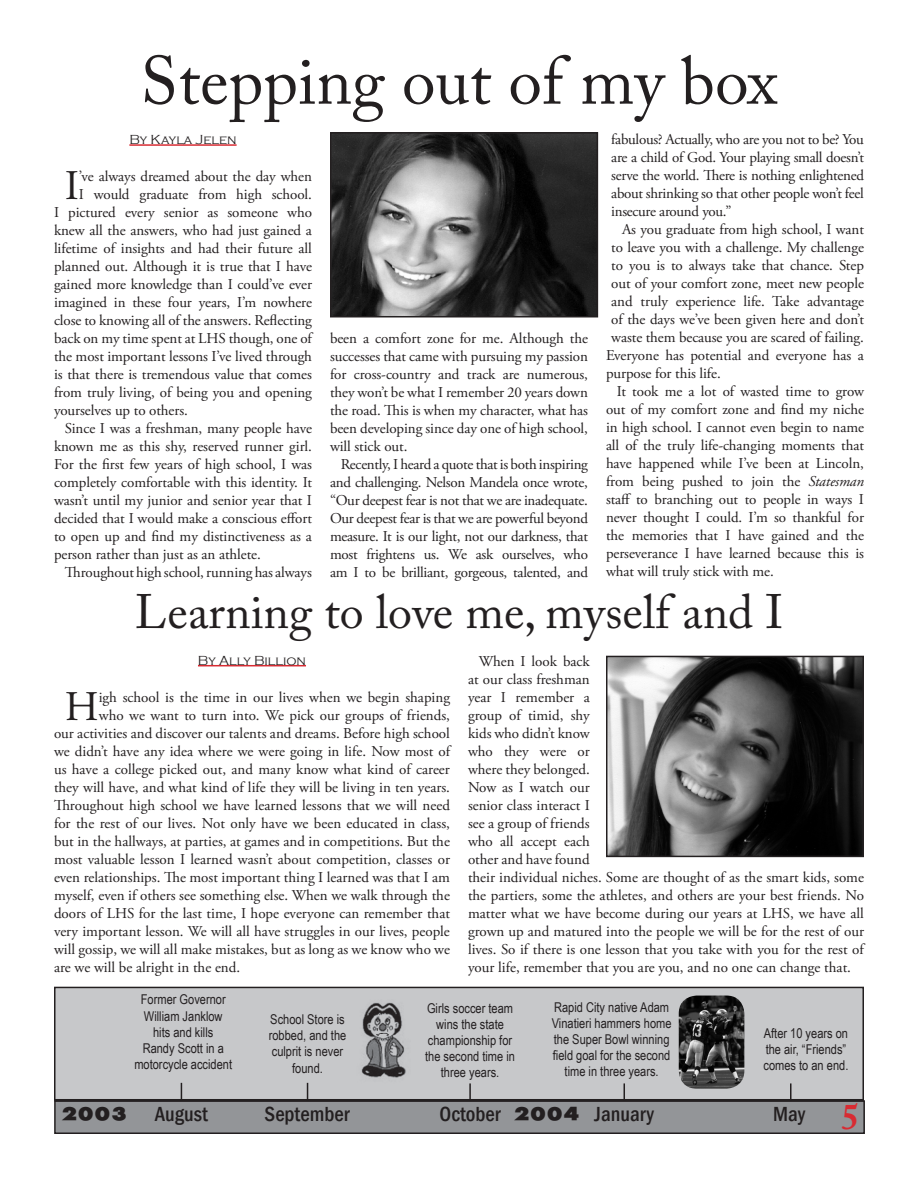
<style>
.page{position:relative;width:918px;height:1188px;background:#fff}
.page>*{position:absolute;margin:0;border:0;box-sizing:border-box;transform-origin:0 0}
.Headline__Vary_Size{font:67.5px "Adobe Caslon Pro";color:#231f20}
.Headline__Vary_Size-2{font:48px "Adobe Caslon Pro";color:#231f20}
.Body{font:42.15px "Adobe Garamond Pro";color:#231f20}
.Headline__Vary_Size-3{font:700 36px "Adobe Caslon Pro";color:#d82b32}
.t1{font:500 condensed 21px "Franklin Gothic";color:#231f20}
.t2{font:18px "Scream";color:#231f20}
.Body-2{font:15px/18px "Adobe Garamond Pro";color:#231f20;text-align:justify}
.t3{font:13.5px/16.2px "Arial Narrow";color:#231f20;text-align:center}
.Byline{font:300 13.5px "Copperplate Gothic";color:#231f20}
.s1{font-style:italic}
</style>
<div class="page">
<div style="left:55px;top:1101px;width:809px;height:32px;background:#939598"></div>
<div style="left:54px;top:1100px;width:811px;height:34px;border:2px solid #231f20"></div>
<hr style="left:54px;top:1100px;width:810px;height:2px;background:#231f20">
<div style="left:55px;top:987px;width:808px;height:113px;background:#c7c8ca"></div>
<div style="left:54px;top:987px;width:810px;height:113px;border:2px solid #231f20"></div>
<svg style="left:181px;top:1083px;width:1px;height:17px"></svg>
<svg style="left:307px;top:1083px;width:1px;height:17px"></svg>
<img style="left:361px;top:1002px;width:45px;height:76px">
<svg style="left:469px;top:1083px;width:2px;height:17px"></svg>
<svg style="left:624px;top:1083px;width:1px;height:17px"></svg>
<svg style="left:790px;top:1083px;width:2px;height:17px"></svg>
<img style="left:679px;top:996px;width:65px;height:93px;border-radius:18px">
<hr style="left:129px;top:144px;width:108px;height:2px;background:#d82b32">
<img style="left:333px;top:135px;width:262px;height:179px">
<div style="left:330px;top:132px;width:268px;height:185px;border:2px solid #231f20"></div>
<hr style="left:198px;top:665px;width:108px;height:1px;background:#d82b32">
<img style="left:609px;top:659px;width:252px;height:195px">
<div style="left:606px;top:656px;width:258px;height:201px;border:2px solid #231f20"></div>
<p class="Headline__Vary_Size" style="left:140px;top:41px;width:639px">Stepping out of my box</p>
<p class="Byline" style="left:129px;top:133px;width:109px">By Kayla Jelen</p>
<p class="Body" style="left:65px;top:160px;width:16px">I</p>
<p class="Body-2" style="left:79px;top:167px;width:235px">’ve always dreamed about the day when</p>
<p class="Body-2" style="left:79px;top:185px;width:235px">I would graduate from high school.</p>
<p class="Body-2" style="left:54px;top:203px;width:260px">I pictured every senior as someone who</p>
<p class="Body-2" style="left:54px;top:221px;width:259px">knew all the answers, who had just gained a</p>
<p class="Body-2" style="left:54px;top:239px;width:259px">lifetime of insights and had their future all</p>
<p class="Body-2" style="left:54px;top:257px;width:259px">planned out. Although it is true that I have</p>
<p class="Body-2" style="left:54px;top:275px;width:260px">gained more knowledge than I could’ve ever</p>
<p class="Body-2" style="left:54px;top:293px;width:260px">imagined in these four years, I’m nowhere</p>
<p class="Body-2" style="left:54px;top:311px;width:259px">close to knowing all of the answers. Reflecting</p>
<p class="Body-2" style="left:54px;top:329px;width:259px">back on my time spent at LHS though, one of</p>
<p class="Body-2" style="left:54px;top:347px;width:260px">the most important lessons I’ve lived through</p>
<p class="Body-2" style="left:54px;top:365px;width:259px">is that there is tremendous value that comes</p>
<p class="Body-2" style="left:54px;top:383px;width:259px">from truly living, of being you and opening</p>
<p class="Body-2" style="left:54px;top:401px;width:135px">yourselves up to others.</p>
<p class="Body-2" style="left:54px;top:419px;width:260px;text-indent:11px">Since I was a freshman, many people have known me as this shy, reserved runner girl.<br>For the first few years of high school, I was completely comfortable with this identity. It wasn’t until my junior and senior year that I decided that I would make a conscious effort to open up and find my distinctiveness as a person rather than just as an athlete.</p>
<p class="Body-2" style="left:65px;top:563px;width:249px">Throughout high school, running has always</p>
<p class="Body-2" style="left:330px;top:329px;width:260px">been a comfort zone for me. Although the successes that came with pursuing my passion for cross-country and track are numerous, they won’t be what I remember 20 years down the road. This is when my character, what has been developing since day one of high school, will stick out.</p>
<p class="Body-2" style="left:330px;top:455px;width:260px;text-indent:11px">Recently, I heard a quote that is both inspiring and challenging. Nelson Mandela once wrote, “Our deepest fear is not that we are inadequate.<br>Our deepest fear is that we are powerful beyond measure. It is our light, not our darkness, that most frightens us. We ask ourselves, who am I to be brilliant, gorgeous, talented, and</p>
<p class="Body-2" style="left:611px;top:130px;width:254px">fabulous? Actually, who are you not to be? You are a child of God. Your playing small doesn’t serve the world. There is nothing enlightened about shrinking so that other people won’t feel insecure around you.”</p>
<p class="Body-2" style="left:622px;top:220px;width:243px">As you graduate from high school, I want</p>
<p class="Body-2" style="left:611px;top:238px;width:254px">to leave you with a challenge. My challenge</p>
<p class="Body-2" style="left:611px;top:256px;width:254px">to you is to always take that chance. Step</p>
<p class="Body-2" style="left:611px;top:274px;width:254px">out of your comfort zone, meet new people</p>
<p class="Body-2" style="left:611px;top:292px;width:254px">and truly experience life. Take advantage</p>
<p class="Body-2" style="left:611px;top:310px;width:254px">of the days we’ve been given here and don’t</p>
<p class="Body-2" style="left:611px;top:328px;width:254px">waste them because you are scared of failing.</p>
<p class="Body-2" style="left:606px;top:346px;width:259px">Everyone has potential and everyone has a</p>
<p class="Body-2" style="left:606px;top:364px;width:116px">purpose for this life.</p>
<p class="Body-2" style="left:606px;top:382px;width:260px;text-indent:11px">It took me a lot of wasted time to grow out of my comfort zone and find my niche in high school. I cannot even begin to name all of the truly life-changing moments that have happened while I’ve been at Lincoln, from being pushed to join the <span class="s1">Statesman </span>staff to branching out to people in ways I never thought I could. I’m so thankful for the memories that I have gained and the perseverance I have learned because this is what will truly stick with me.</p>
<p class="Headline__Vary_Size-2" style="left:135px;top:583px;width:650px">Learning to love me, myself and I</p>
<p class="Byline" style="left:198px;top:653px;width:110px">By Ally Billion</p>
<p class="Body" style="left:65px;top:682px;width:35px">H</p>
<p class="Body-2" style="left:99px;top:689px;width:353px">igh school is the time in our lives when we begin shaping</p>
<p class="Body-2" style="left:99px;top:707px;width:353px">who we want to turn into. We pick our groups of friends,</p>
<p class="Body-2" style="left:54px;top:725px;width:397px">our activities and discover our talents and dreams. Before high school</p>
<p class="Body-2" style="left:54px;top:743px;width:398px">we didn’t have any idea where we were going in life. Now most of</p>
<p class="Body-2" style="left:54px;top:761px;width:397px">us have a college picked out, and many know what kind of career</p>
<p class="Body-2" style="left:54px;top:779px;width:397px">they will have, and what kind of life they will be living in ten years.</p>
<p class="Body-2" style="left:54px;top:797px;width:397px">Throughout high school we have learned lessons that we will need</p>
<p class="Body-2" style="left:54px;top:815px;width:397px">for the rest of our lives. Not only have we been educated in class,</p>
<p class="Body-2" style="left:54px;top:833px;width:397px">but in the hallways, at parties, at games and in competitions. But the</p>
<p class="Body-2" style="left:54px;top:851px;width:398px">most valuable lesson I learned wasn’t about competition, classes or</p>
<p class="Body-2" style="left:54px;top:869px;width:397px">even relationships. The most important thing I learned was that I am</p>
<p class="Body-2" style="left:54px;top:887px;width:397px">myself, even if others see something else. When we walk through the</p>
<p class="Body-2" style="left:54px;top:905px;width:398px">doors of LHS for the last time, I hope everyone can remember that</p>
<p class="Body-2" style="left:54px;top:923px;width:397px">very important lesson. We will all have struggles in our lives, people</p>
<p class="Body-2" style="left:54px;top:941px;width:398px">will gossip, we will all make mistakes, but as long as we know who we</p>
<p class="Body-2" style="left:54px;top:959px;width:188px">are we will be alright in the end.</p>
<p class="Body-2" style="left:468px;top:653px;width:398px;text-align:left;text-indent:11px">When I look back<br>at our class freshman<br>year I remember a<br>group of timid, shy<br>kids who didn’t know<br>who they were or<br>where they belonged.<br>Now as I watch our<br>senior class interact I<br>see a group of friends<br>who all accept each<br>other and have found<br>their individual niches. Some are thought of as the smart kids, some the partiers, some the athletes, and others are your best friends. No matter what we have become during our years at LHS, we have all grown up and matured into the people we will be for the rest of our lives. So if there is one lesson that you take with you for the rest of your life, remember that you are you, and no one can change that.</p>
<p class="t2" style="left:61px;top:1105px;width:68px">2003</p>
<p class="t3" style="left:134px;top:991px;width:99px">Former Governor<br>William Janklow hits and kills<br>Randy Scott in a motorcycle accident</p>
<p class="t1" style="left:155px;top:1100px;width:55px">August</p>
<p class="t1" style="left:265px;top:1100px;width:86px">September</p>
<p class="t3" style="left:269px;top:1011px;width:79px">School Store is robbed, and the culprit is never found.</p>
<p class="t3" style="left:552px;top:998px;width:121px">Rapid City native Adam<br>Vinatieri hammers home the Super Bowl winning field goal for the second time in three years.</p>
<p class="t1" style="left:595px;top:1101px;width:61px">January</p>
<p class="t1" style="left:773px;top:1101px;width:34px">May</p>
<p class="t3" style="left:425px;top:999px;width:91px">Girls soccer team wins the state championship for the second time in three years.</p>
<p class="t3" style="left:763px;top:1025px;width:86px;text-align:left">After 10 years on the air, “Friends” comes to an end.</p>
<p class="Headline__Vary_Size-3" style="left:842px;top:1095px;width:19px">5</p>
<p class="t2" style="left:513px;top:1105px;width:68px">2004</p>
<p class="t1" style="left:440px;top:1101px;width:62px">October</p>
</div>
